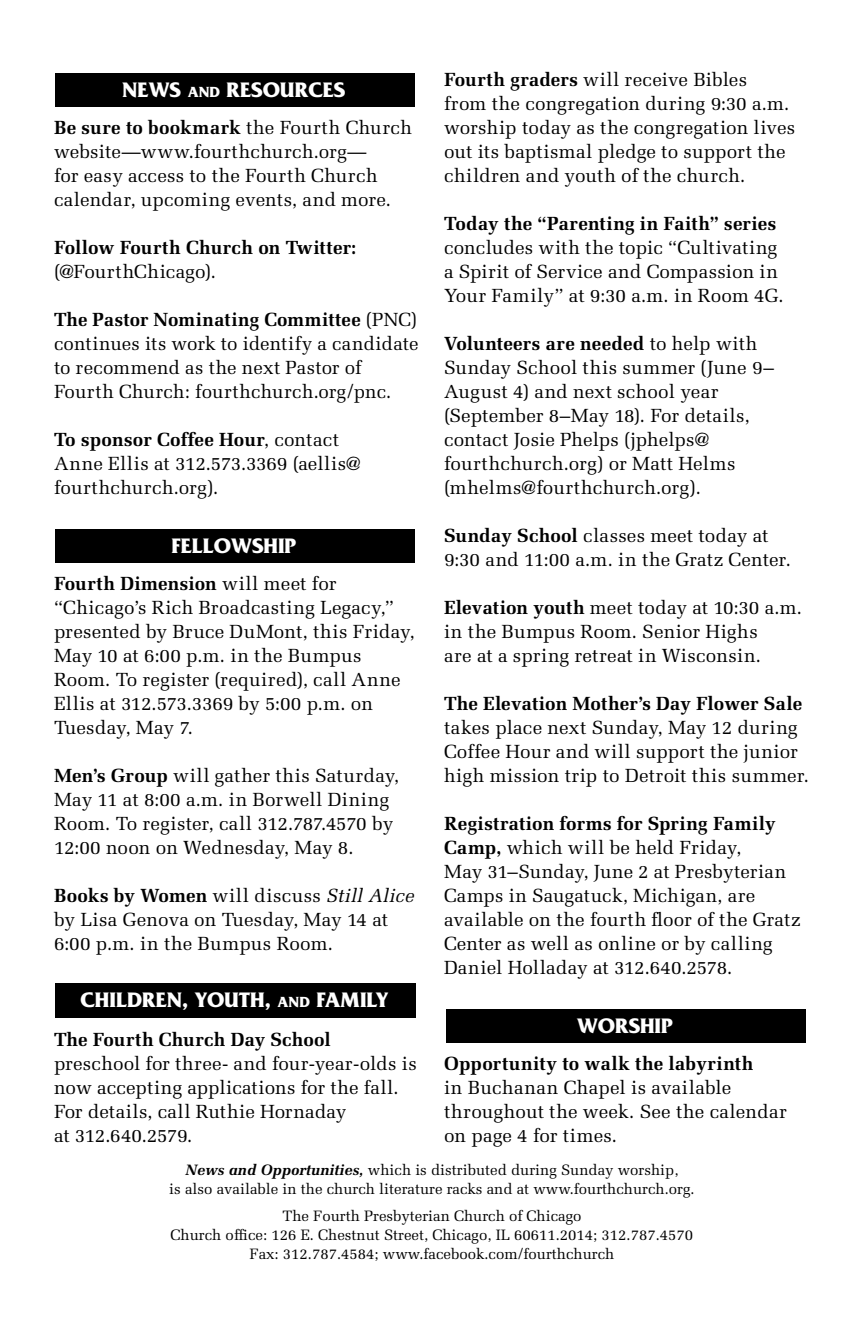
<style>
.page{position:relative;width:864px;height:1332px;background:#fff}
.page>*{position:absolute;margin:0;border:0;box-sizing:border-box;transform-origin:0 0}
.t1{font:700 22px "Friz Quadrata Std";color:#fff}
.t2{font:19px/24px "Melior LT Std";letter-spacing:.01em;color:#000}
.t3{font:700 19px "Melior LT Std";letter-spacing:.005em;color:#000}
.t4{font:15px/19px "Melior LT Std";color:#000;text-align:center}
.s1{font-size:15.4px}
.s2{font-weight:700}
.s3{font-style:italic}
.s4{font-weight:700;font-style:italic}
</style>
<div class="page">
<div style="left:446px;top:1010px;width:360px;height:33px;background:#000"></div>
<div style="left:55px;top:984px;width:361px;height:34px;background:#000"></div>
<div style="left:55px;top:530px;width:360px;height:33px;background:#000"></div>
<div style="left:55px;top:74px;width:360px;height:33px;background:#000"></div>
<p class="t1" style="left:122px;top:78px;width:225px">NEWS <span class="s1">AND</span> RESOURCES</p>
<p class="t2" style="left:54px;top:116px;width:360px"><span class="s2">Be sure to bookmark</span> the Fourth Church website—www.fourthchurch.org—<br>for easy access to the Fourth Church calendar, upcoming events, and more.</p>
<p class="t3" style="left:54px;top:236px;width:304px">Follow Fourth Church on Twitter:</p>
<p class="t2" style="left:54px;top:260px;width:164px">(@FourthChicago).</p>
<p class="t2" style="left:54px;top:308px;width:366px"><span class="s2">The Pastor Nominating Committee</span> (PNC) continues its work to identify a candidate to recommend as the next Pastor of Fourth Church: fourthchurch.org/pnc.</p>
<p class="t2" style="left:54px;top:428px;width:308px"><span class="s2">To sponsor Coffee Hour</span>, contact<br>Anne Ellis at 312.573.3369 (aellis@ fourthchurch.org).</p>
<p class="t1" style="left:172px;top:534px;width:126px">FELLOWSHIP</p>
<p class="t2" style="left:54px;top:572px;width:362px"><span class="s2">Fourth Dimension</span> will meet for “Chicago’s Rich Broadcasting Legacy,” presented by Bruce DuMont, this Friday, May 10 at 6:00 p.m. in the Bumpus Room. To register (required), call Anne Ellis at 312.573.3369 by 5:00 p.m. on Tuesday, May 7.</p>
<p class="t2" style="left:54px;top:764px;width:347px"><span class="s2">Men’s Group</span> will gather this Saturday, May 11 at 8:00 a.m. in Borwell Dining Room. To register, call 312.787.4570 by 12:00 noon on Wednesday, May 8.</p>
<p class="t2" style="left:54px;top:884px;width:362px"><span class="s2">Books by Women</span> will discuss <span class="s3">Still Alice </span>by Lisa Genova on Tuesday, May 14 at<br>6:00 p.m. in the Bumpus Room.</p>
<p class="t1" style="left:80px;top:988px;width:309px">CHILDREN, YOUTH, <span class="s1">AND</span> FAMILY</p>
<p class="t3" style="left:54px;top:1028px;width:278px">The Fourth Church Day School</p>
<p class="t2" style="left:54px;top:1052px;width:364px">preschool for three- and four-year-olds is now accepting applications for the fall.<br>For details, call Ruthie Hornaday<br>at 312.640.2579.</p>
<p class="t2" style="left:444px;top:68px;width:353px"><span class="s2">Fourth graders</span> will receive Bibles<br>from the congregation during 9:30 a.m. worship today as the congregation lives out its baptismal pledge to support the children and youth of the church.</p>
<p class="t3" style="left:444px;top:212px;width:334px">Today the “Parenting in Faith” series</p>
<p class="t2" style="left:444px;top:236px;width:341px">concludes with the topic “Cultivating a Spirit of Service and Compassion in<br>Your Family” at 9:30 a.m. in Room 4G.</p>
<p class="t2" style="left:444px;top:332px;width:332px"><span class="s2">Volunteers are needed</span> to help with<br>Sunday School this summer (June 9–<br>August 4) and next school year (September 8–May 18). For details, contact Josie Phelps (jphelps@ fourthchurch.org) or Matt Helms (mhelms@fourthchurch.org).</p>
<p class="t2" style="left:444px;top:524px;width:349px"><span class="s2">Sunday School</span> classes meet today at<br>9:30 and 11:00 a.m. in the Gratz Center.</p>
<p class="t2" style="left:444px;top:596px;width:360px"><span class="s2">Elevation youth</span> meet today at 10:30 a.m. in the Bumpus Room. Senior Highs<br>are at a spring retreat in Wisconsin.</p>
<p class="t3" style="left:444px;top:692px;width:360px">The Elevation Mother’s Day Flower Sale</p>
<p class="t2" style="left:444px;top:716px;width:367px">takes place next Sunday, May 12 during<br>Coffee Hour and will support the junior high mission trip to Detroit this summer.</p>
<p class="t2" style="left:444px;top:812px;width:358px"><span class="s2">Registration forms for Spring Family Camp,</span> which will be held Friday,<br>May 31–Sunday, June 2 at Presbyterian Camps in Saugatuck, Michigan, are available on the fourth floor of the Gratz Center as well as online or by calling Daniel Holladay at 312.640.2578.</p>
<p class="t1" style="left:577px;top:1014px;width:97px">WORSHIP</p>
<p class="t3" style="left:444px;top:1052px;width:311px">Opportunity to walk the labyrinth</p>
<p class="t2" style="left:444px;top:1076px;width:344px">in Buchanan Chapel is available throughout the week. See the calendar on page 4 for times.</p>
<p class="t4" style="left:169px;top:1161px;width:527px"><span class="s4">News and Opportunities,</span> which is distributed during Sunday worship,<br>is also available in the church literature racks and at www.fourthchurch.org.</p>
<p class="t4" style="left:171px;top:1207px;width:524px">The Fourth Presbyterian Church of Chicago<br>Church office: 126 E. Chestnut Street, Chicago, IL 60611.2014; 312.787.4570<br>Fax: 312.787.4584; www.facebook.com/fourthchurch</p>
</div>
